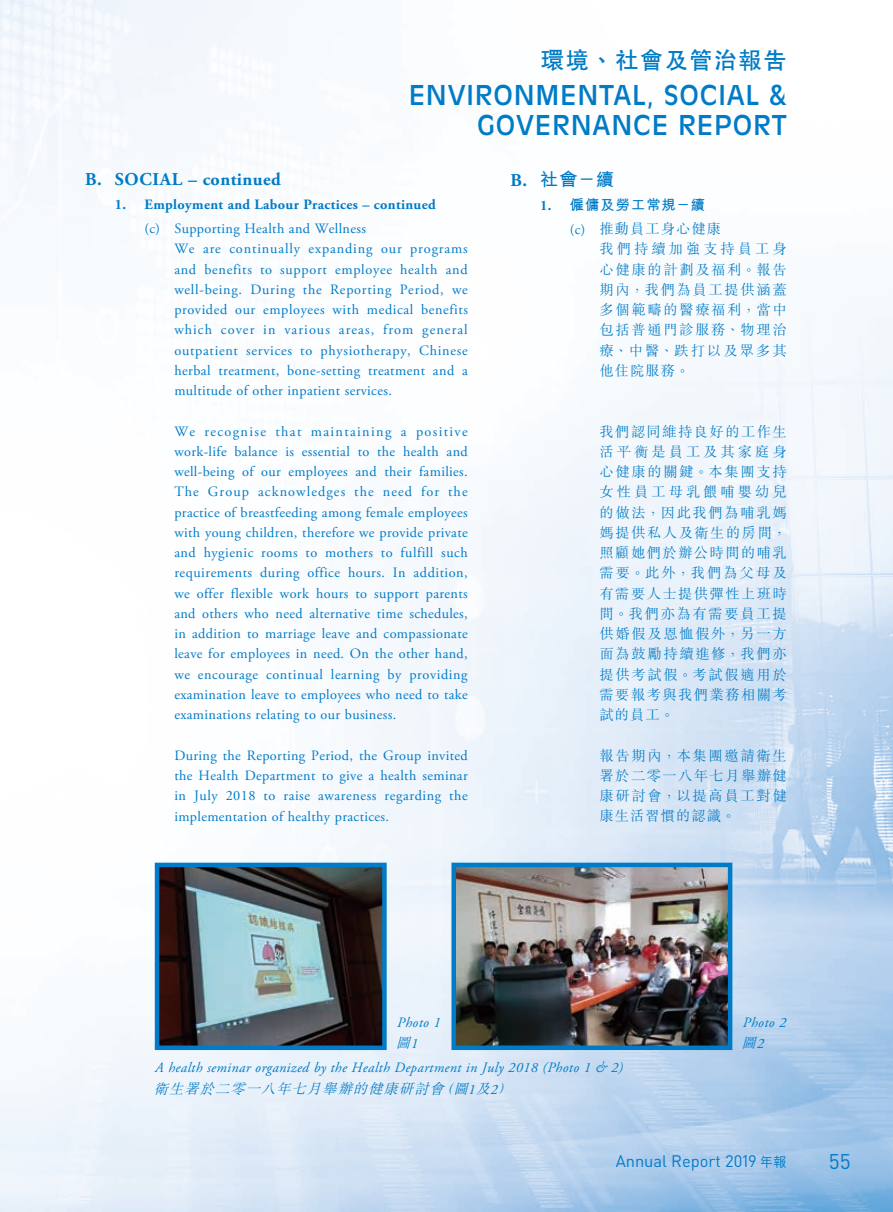
<style>
.page{position:relative;width:893px;height:1212px;background:#fff}
.page>*{position:absolute;margin:0;border:0;box-sizing:border-box;transform-origin:0 0}
.t1{font:27px/30px "Antique Olive Std";letter-spacing:.03em;color:#007bc7;text-align:right}
.t2{font:700 24px "C Hei 2 HK";letter-spacing:.03em;color:#007bc7}
.t3{font:21px "DIN Pro";color:#007bc7}
.t4{font:700 18px "Adobe Garamond Pro";letter-spacing:.025em;color:#007bc7}
.t5{font:700 18px "M Hei HK";color:#007bc7}
.t6{font:16.5px "DIN Pro";color:#007bc7}
.t7{font:14.25px/20.2px "Adobe Garamond Pro";letter-spacing:.04em;color:#007bc7;text-align:justify}
.t8{font:300 14.25px/20.2px "M Sung HK";letter-spacing:.12em;color:#007bc7;text-align:justify}
.t9{font:italic 14.25px "Adobe Garamond Pro";letter-spacing:.025em;color:#007bc7}
.t10{font:700 14.25px "Adobe Garamond Pro";letter-spacing:.025em;color:#007bc7}
.t11{font:italic 300 14.25px "M Sung HK";color:#007bc7}
.t12{font:700 14.25px "M Hei HK";letter-spacing:.075em;color:#007bc7}
.s1{font-family:"Adobe Garamond Pro"}
.s2{font-family:"Adobe Garamond Pro";font-weight:400}
.s3{font-family:"M Hei HK";font-weight:500;font-size:13.5px}
</style>
<div class="page">
<img style="left:0;top:0;width:893px;height:1212px">
<img style="left:160px;top:868px;width:222px;height:177px">
<div style="left:155px;top:863px;width:232px;height:187px;border:4px solid #007bc7"></div>
<img style="left:456px;top:868px;width:271px;height:177px">
<div style="left:451px;top:863px;width:281px;height:187px;border:4px solid #007bc7"></div>
<h2 class="t2" style="left:541px;top:43px;width:248px">環境、社會及管治報告</h2>
<h1 class="t1" style="left:409px;top:81px;width:380px">ENVIRONMENTAL, SOCIAL &amp;<br>GOVERNANCE REPORT</h1>
<p class="t4" style="left:85px;top:169px;width:197px">B. SOCIAL – continued</p>
<p class="t10" style="left:115px;top:196px;width:322px">1. Employment and Labour Practices – continued</p>
<p class="t7" style="left:174px;top:219px;width:295px;text-align:left;text-indent:-30px">(c) Supporting Health and Wellness<br>We are continually expanding our programs and benefits to support employee health and well-being. During the Reporting Period, we provided our employees with medical benefits which cover in various areas, from general outpatient services to physiotherapy, Chinese herbal treatment, bone-setting treatment and a multitude of other inpatient services.</p>
<p class="t7" style="left:174px;top:422px;width:295px">We recognise that maintaining a positive work-life balance is essential to the health and well-being of our employees and their families.<br>The Group acknowledges the need for the practice of breastfeeding among female employees with young children, therefore we provide private and hygienic rooms to mothers to fulfill such requirements during office hours. In addition, we offer flexible work hours to support parents and others who need alternative time schedules, in addition to marriage leave and compassionate leave for employees in need. On the other hand, we encourage continual learning by providing examination leave to employees who need to take examinations relating to our business.</p>
<p class="t7" style="left:174px;top:745px;width:295px">During the Reporting Period, the Group invited the Health Department to give a health seminar in July 2018 to raise awareness regarding the implementation of healthy practices.</p>
<p class="t5" style="left:510px;top:166px;width:105px"><span class="s1">B.</span> 社會－續</p>
<p class="t12" style="left:540px;top:194px;width:167px"><span class="s1">1.</span> 僱傭及勞工常規－續</p>
<p class="t8" style="left:600px;top:218px;width:189px;text-align:left;text-indent:-30px"><span class="s2">(c)</span> 推動員工身心健康<br>我們持續加強支持員工身心健康的計劃及福利。報告期內，我們為員工提供涵蓋多個範疇的醫療福利，當中包括普通門診服務、物理治療、中醫、跌打以及眾多其他住院服務。</p>
<p class="t8" style="left:600px;top:421px;width:189px">我們認同維持良好的工作生活平衡是員工及其家庭身心健康的關鍵。本集團支持女性員工母乳餵哺嬰幼兒的做法，因此我們為哺乳媽媽提供私人及衛生的房間，照顧她們於辦公時間的哺乳需要。此外，我們為父母及有需要人士提供彈性上班時間。我們亦為有需要員工提供婚假及恩恤假外，另一方面為鼓勵持續進修，我們亦提供考試假。考試假適用於需要報考與我們業務相關考試的員工。</p>
<p class="t8" style="left:600px;top:745px;width:189px">報告期內，本集團邀請衛生署於二零一八年七月舉辦健康研討會，以提高員工對健康生活習慣的認識。</p>
<p class="t9" style="left:397px;top:1014px;width:45px">Photo 1</p>
<p class="t11" style="left:396px;top:1033px;width:28px">圖<span class="s2">1</span></p>
<p class="t9" style="left:743px;top:1014px;width:45px">Photo 2</p>
<p class="t11" style="left:741px;top:1033px;width:28px">圖<span class="s2">2</span></p>
<p class="t9" style="left:155px;top:1059px;width:469px">A health seminar organized by the Health Department in July 2018 (Photo 1 &amp; 2)</p>
<p class="t11" style="left:154px;top:1078px;width:365px">衛生署於二零一八年七月舉辦的健康研討會（圖<span class="s2">1</span>及<span class="s2">2</span>）</p>
<p class="t6" style="left:616px;top:1150px;width:172px">Annual Report 2019 <span class="s3">年報</span></p>
<h3 class="t3" style="left:829px;top:1147px;width:23px">55</h3>
</div>
